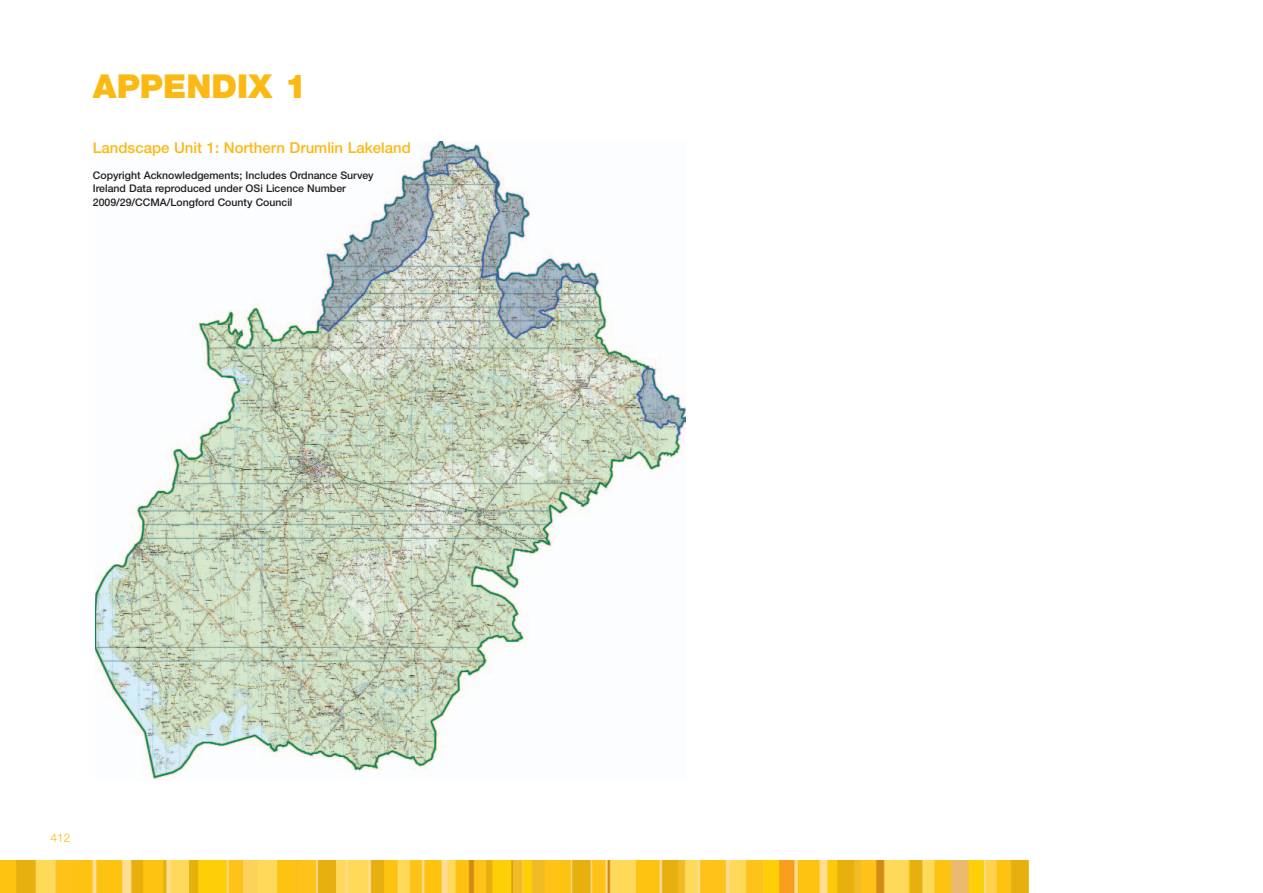
<style>
.page{position:relative;width:1263px;height:893px;background:#fff}
.page>*{position:absolute;margin:0;border:0;box-sizing:border-box;transform-origin:0 0}
.t1{font:900 33px "Helvetica Neue";color:#fcb914}
.t2{font:500 15px "Helvetica Neue";color:#fcb914}
.t3{font:300 12px "Helvetica Neue";color:#fcb914}
.t4{font:500 10.5px/13.5px "Helvetica Neue";color:#231f20}
</style>
<div class="page">
<img style="left:0;top:861px;width:1028px;height:32px">
<img style="left:95px;top:141px;width:590px;height:638px">
<h1 class="t1" style="left:93px;top:74px;width:215px">APPENDIX 1</h1>
<h2 class="t2" style="left:93px;top:142px;width:319px">Landscape Unit 1: Northern Drumlin Lakeland</h2>
<p class="t4" style="left:93px;top:169px;width:282px">Copyright Acknowledgements; Includes Ordnance Survey<br>Ireland Data reproduced under OSi Licence Number<br>2009/29/CCMA/Longford County Council</p>
<p class="t3" style="left:50px;top:834px;width:22px">412</p>
</div>
